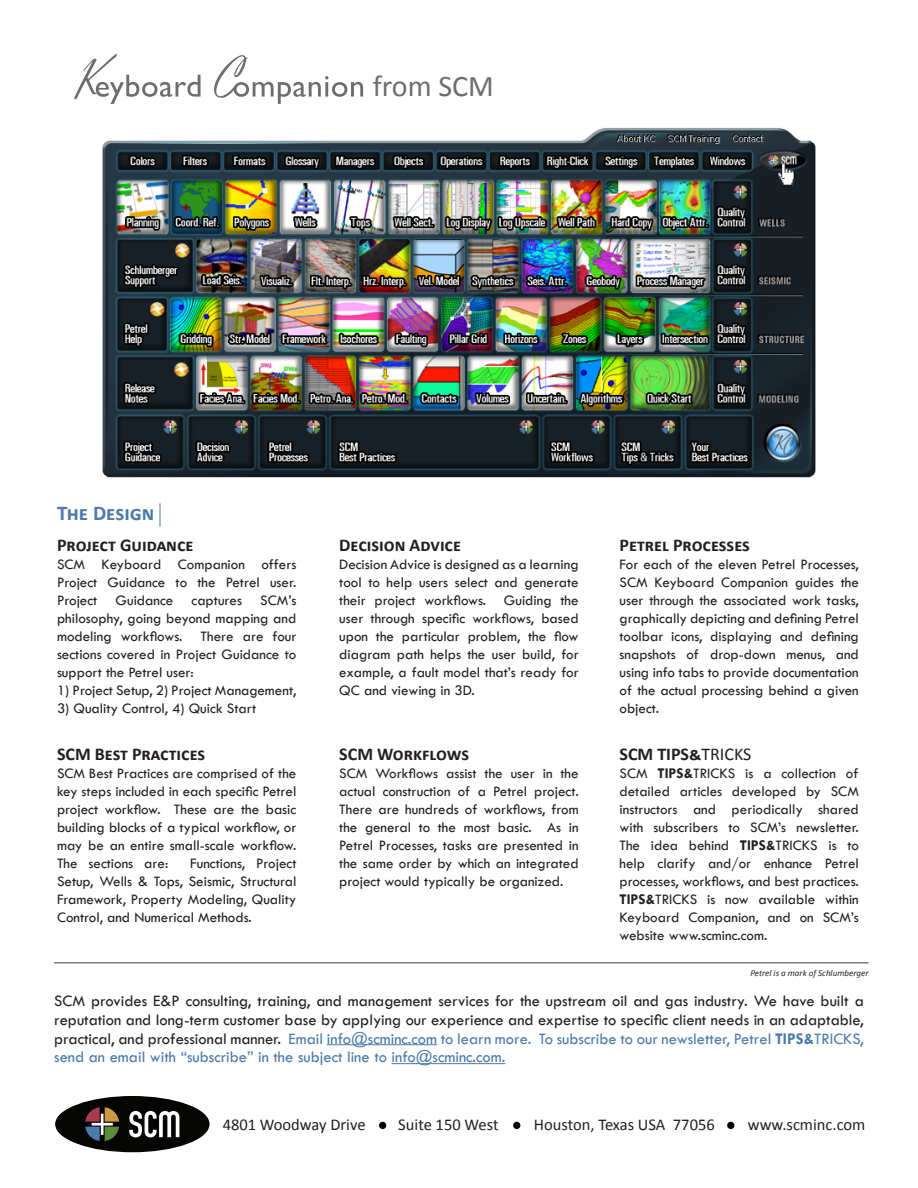
<style>
.page{position:relative;width:918px;height:1188px;background:#fff}
.page>*{position:absolute;margin:0;border:0;box-sizing:border-box;transform-origin:0 0}
.t1{font:30px "Calibri";color:#6c6d70}
.t2{font:700 21px "Calibri";color:#4b7aab}
.t3{font:700 18px "Calibri";color:#231f20}
.t4{font:16.5px/18.9px "Tw Cen";color:#231f20;text-align:justify}
.t5{font:16.5px "Calibri";color:#231f20}
.t6{font:15px/18px "Tw Cen";color:#231f20;text-align:justify}
.t7{font:italic 9px "Calibri";color:#231f20}
.s1{font-weight:400}
.s2{font-weight:700}
.s3{color:#4b7aab}
.s4{font-weight:700;color:#4b7aab}
</style>
<div class="page">
<hr style="left:327px;top:1044px;width:110px;height:1px;background:#4b7aab">
<hr style="left:392px;top:1063px;width:113px;height:1px;background:#4b7aab">
<div style="left:513px;top:1122px;width:7px;height:7px;background:#000;border-radius:50%"></div>
<div style="left:379px;top:1122px;width:7px;height:7px;background:#000;border-radius:50%"></div>
<div style="left:727px;top:1122px;width:7px;height:7px;background:#000;border-radius:50%"></div>
<hr style="left:54px;top:962px;width:814px;height:1px;background:#3e3e3f">
<div style="left:55px;top:1096px;width:155px;height:56px;background:#050504;border-radius:50%"></div>
<svg style="left:129px;top:1111px;width:50px;height:26px"></svg>
<svg style="left:85px;top:1107px;width:34px;height:34px"></svg>
<img style="left:102px;top:127px;width:714px;height:351px">
<svg style="left:74px;top:54px;width:127px;height:50px"></svg>
<svg style="left:214px;top:55px;width:149px;height:49px"></svg>
<svg style="left:160px;top:503px;width:1px;height:24px"></svg>
<p class="t1" style="left:373px;top:68px;width:123px">from SCM</p>
<p class="t2" style="left:57px;top:500px;width:99px">The Design</p>
<p class="t3" style="left:57px;top:534px;width:138px">Project Guidance</p>
<p class="t6" style="left:57px;top:555px;width:241px">SCM Keyboard Companion offers Project Guidance to the Petrel user.<br>Project Guidance captures SCM’s philosophy, going beyond mapping and modeling workflows. There are four sections covered in Project Guidance to support the Petrel user:</p>
<p class="t6" style="left:57px;top:681px;width:241px">1) Project Setup, 2) Project Management,</p>
<p class="t6" style="left:57px;top:699px;width:201px">3) Quality Control, 4) Quick Start</p>
<p class="t3" style="left:57px;top:743px;width:150px">SCM Best Practices</p>
<p class="t6" style="left:57px;top:764px;width:241px">SCM Best Practices are comprised of the key steps included in each specific Petrel project workflow. These are the basic building blocks of a typical workflow, or may be an entire small-scale workflow.<br>The sections are:</p>
<p class="t6" style="left:57px;top:854px;width:241px;text-indent:133px">Functions, Project Setup, Wells &amp; Tops, Seismic, Structural Framework, Property Modeling, Quality Control, and Numerical Methods.</p>
<p class="t3" style="left:339px;top:534px;width:123px">Decision Advice</p>
<p class="t6" style="left:339px;top:555px;width:241px">Decision Advice is designed as a learning tool to help users select and generate their project workflows. Guiding the user through specific workflows, based upon the particular problem, the flow diagram path helps the user build, for example, a fault model that’s ready for QC and viewing in 3D.</p>
<p class="t3" style="left:339px;top:743px;width:131px">SCM Workflows</p>
<p class="t6" style="left:339px;top:764px;width:241px">SCM Workflows assist the user in the actual construction of a Petrel project.<br>There are hundreds of workflows, from the general to the most basic. As in Petrel Processes, tasks are presented in the same order by which an integrated project would typically be organized.</p>
<p class="t3" style="left:620px;top:534px;width:132px">Petrel Processes</p>
<p class="t6" style="left:620px;top:555px;width:241px">For each of the eleven Petrel Processes, SCM Keyboard Companion guides the user through the associated work tasks, graphically depicting and defining Petrel toolbar icons, displaying and defining snapshots of drop-down menus, and using info tabs to provide documentation of the actual processing behind a given object.</p>
<p class="t3" style="left:620px;top:743px;width:134px">SCM TIPS&amp;<span class="s1">TRICKS</span></p>
<p class="t6" style="left:620px;top:764px;width:241px">SCM <span class="s2">TIPS&amp;</span>TRICKS is a collection of detailed articles developed by SCM instructors and periodically shared with subscribers to SCM’s newsletter.<br>The idea behind <span class="s2">TIPS&amp;</span>TRICKS is to help clarify and/or enhance Petrel processes, workflows, and best practices.<br><span class="s2">TIPS&amp;</span>TRICKS is now available within Keyboard Companion, and on SCM’s website www.scminc.com.</p>
<p class="t7" style="left:750px;top:967px;width:120px">Petrel is a mark of Schlumberger</p>
<p class="t4" style="left:54px;top:991px;width:811px">SCM provides E&amp;P consulting, training, and management services for the upstream oil and gas industry. We have built a reputation and long-term customer base by applying our experience and expertise to specific client needs in an adaptable, practical, and professional manner. <span class="s3">Email info@scminc.com to learn more. To subscribe to our newsletter, Petrel</span> <span class="s4">TIPS&amp;</span><span class="s3">TRICKS, send an email with “subscribe” in the subject line to info@scminc.com.</span></p>
<p class="t5" style="left:223px;top:1114px;width:144px">4801 Woodway Drive</p>
<p class="t5" style="left:398px;top:1114px;width:102px">Suite 150 West</p>
<p class="t5" style="left:534px;top:1114px;width:182px">Houston, Texas USA 77056</p>
<p class="t5" style="left:748px;top:1114px;width:119px">www.scminc.com</p>
</div>
